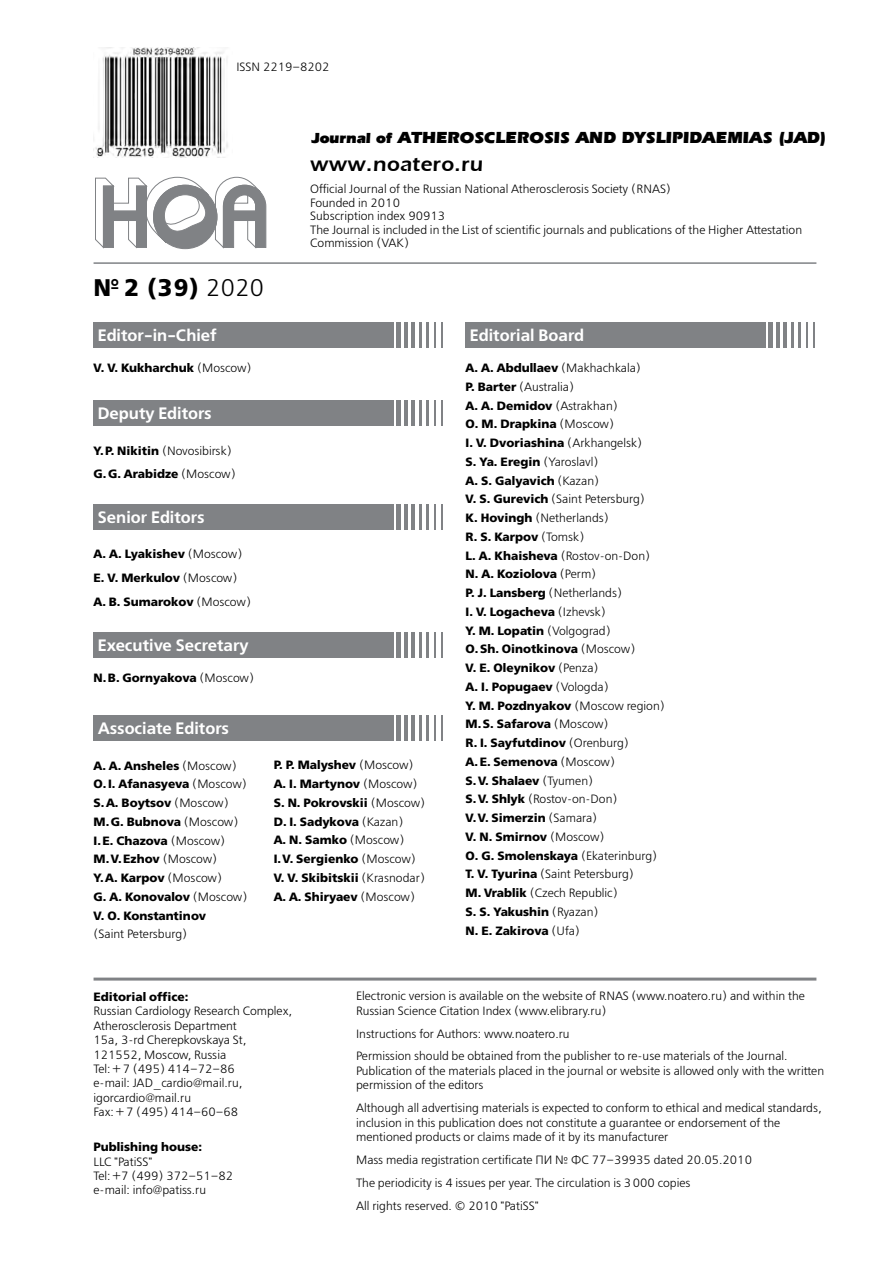
<style>
.page{position:relative;width:893px;height:1263px;background:#fff}
.page>*{position:absolute;margin:0;border:0;box-sizing:border-box;transform-origin:0 0}
.t1{font:24px "Free Set Bold C";color:#000}
.t2{font:600 21px "Everest";letter-spacing:.02em;color:#000}
.t3{font:16.5px "Free Set Demi C";color:#fff}
.t4{font:900 16.5px "Everest";letter-spacing:-.01em;color:#000}
.t5{font:12px/14.4px "Free Set Light C";color:#000}
.t6{font:12px/18.8px "Free Set Bold C";color:#000}
.s1{font-family:"Free Set C"}
.s2{font-size:15px}
.s3{font-family:"Free Set Light C"}
.s4{font-family:"Free Set Bold C"}
</style>
<div class="page">
<svg style="left:95px;top:177px;width:171px;height:73px"></svg>
<svg style="left:814px;top:322px;width:1px;height:26px"></svg>
<hr style="left:806px;top:322px;width:2px;height:26px;background:#808285">
<hr style="left:799px;top:322px;width:2px;height:26px;background:#808285">
<hr style="left:791px;top:322px;width:3px;height:26px;background:#808285">
<hr style="left:784px;top:322px;width:3px;height:26px;background:#808285">
<hr style="left:776px;top:322px;width:4px;height:26px;background:#808285">
<hr style="left:769px;top:322px;width:4px;height:26px;background:#808285">
<div style="left:761px;top:322px;width:5px;height:26px;background:#808285"></div>
<div style="left:466px;top:322px;width:295px;height:26px;background:#808285"></div>
<svg style="left:441px;top:322px;width:1px;height:26px"></svg>
<svg style="left:434px;top:322px;width:1px;height:26px"></svg>
<hr style="left:426px;top:322px;width:2px;height:26px;background:#808285">
<hr style="left:419px;top:322px;width:2px;height:26px;background:#808285">
<hr style="left:411px;top:322px;width:3px;height:26px;background:#808285">
<hr style="left:404px;top:322px;width:3px;height:26px;background:#808285">
<hr style="left:396px;top:322px;width:4px;height:26px;background:#808285">
<hr style="left:389px;top:322px;width:4px;height:26px;background:#808285">
<div style="left:94px;top:322px;width:295px;height:26px;background:#808285"></div>
<svg style="left:441px;top:632px;width:1px;height:25px"></svg>
<svg style="left:434px;top:632px;width:1px;height:25px"></svg>
<hr style="left:426px;top:632px;width:2px;height:25px;background:#808285">
<hr style="left:419px;top:632px;width:2px;height:25px;background:#808285">
<hr style="left:411px;top:632px;width:3px;height:25px;background:#808285">
<hr style="left:404px;top:632px;width:3px;height:25px;background:#808285">
<hr style="left:396px;top:632px;width:4px;height:25px;background:#808285">
<hr style="left:389px;top:632px;width:4px;height:25px;background:#808285">
<div style="left:94px;top:632px;width:295px;height:25px;background:#808285"></div>
<svg style="left:441px;top:400px;width:1px;height:26px"></svg>
<svg style="left:434px;top:400px;width:1px;height:26px"></svg>
<hr style="left:426px;top:400px;width:2px;height:26px;background:#808285">
<hr style="left:419px;top:400px;width:2px;height:26px;background:#808285">
<hr style="left:411px;top:400px;width:3px;height:26px;background:#808285">
<hr style="left:404px;top:400px;width:3px;height:26px;background:#808285">
<hr style="left:396px;top:400px;width:4px;height:26px;background:#808285">
<hr style="left:389px;top:400px;width:4px;height:26px;background:#808285">
<div style="left:94px;top:400px;width:295px;height:26px;background:#808285"></div>
<svg style="left:441px;top:715px;width:1px;height:26px"></svg>
<svg style="left:434px;top:715px;width:1px;height:26px"></svg>
<hr style="left:426px;top:715px;width:2px;height:26px;background:#808285">
<hr style="left:419px;top:715px;width:2px;height:26px;background:#808285">
<hr style="left:411px;top:715px;width:3px;height:26px;background:#808285">
<hr style="left:404px;top:715px;width:3px;height:26px;background:#808285">
<hr style="left:396px;top:715px;width:4px;height:26px;background:#808285">
<hr style="left:389px;top:715px;width:4px;height:26px;background:#808285">
<div style="left:94px;top:715px;width:295px;height:26px;background:#808285"></div>
<svg style="left:441px;top:504px;width:1px;height:26px"></svg>
<svg style="left:434px;top:504px;width:1px;height:26px"></svg>
<hr style="left:426px;top:504px;width:2px;height:26px;background:#808285">
<hr style="left:419px;top:504px;width:2px;height:26px;background:#808285">
<hr style="left:411px;top:504px;width:3px;height:26px;background:#808285">
<hr style="left:404px;top:504px;width:3px;height:26px;background:#808285">
<hr style="left:396px;top:504px;width:4px;height:26px;background:#808285">
<hr style="left:389px;top:504px;width:4px;height:26px;background:#808285">
<div style="left:94px;top:504px;width:295px;height:26px;background:#808285"></div>
<hr style="left:94px;top:262px;width:722px;height:2px;background:#808285">
<hr style="left:94px;top:977px;width:722px;height:3px;background:#808285">
<img style="left:95px;top:48px;width:133px;height:109px">
<p class="t5" style="left:236px;top:61px;width:95px">ISSN 2219–8202</p>
<h1 class="t1" style="left:94px;top:274px;width:172px">№ 2 (39) <span class="s1">2020</span></h1>
<h3 class="t4" style="left:311px;top:129px;width:516px"><span class="s2">Journal of</span> ATHEROSCLEROSIS AND DYSLIPIDAEMIAS (JAD)</h3>
<p class="t5" style="left:310px;top:183px;width:493px;line-height:13.5px">Official Journal of the Russian National Atherosclerosis Society (RNAS)<br>Founded in 2010<br>Subscription index 90913<br>The Journal is included in the List of scientific journals and publications of the Higher Attestation Commission (VAK)</p>
<h2 class="t2" style="left:310px;top:153px;width:174px">www.noatero.ru</h2>
<h3 class="t3" style="left:98px;top:326px;width:121px">Editor-in-Chief</h3>
<p class="t6" style="left:94px;top:359px;width:160px">V. V. Kukharchuk <span class="s3">(Moscow)</span></p>
<h3 class="t3" style="left:98px;top:404px;width:115px">Deputy Editors</h3>
<p class="t5" style="left:94px;top:444px;width:140px"><span class="s4">Y. P. Nikitin</span> (Novosibirsk)</p>
<p class="t6" style="left:94px;top:464px;width:144px">G. G. Arabidze <span class="s3">(Moscow)</span></p>
<h3 class="t3" style="left:98px;top:508px;width:108px">Senior Editors</h3>
<p class="t6" style="left:94px;top:542px;width:159px;line-height:23.5px">A. А. Lyakishev <span class="s3">(Moscow)<br></span>E. V. Merkulov <span class="s3">(Moscow)<br></span>A. B. Sumarokov <span class="s3">(Moscow)</span></p>
<h3 class="t3" style="left:98px;top:636px;width:152px">Executive Secretary</h3>
<p class="t6" style="left:94px;top:668px;width:162px">N. B. Gornyakova <span class="s3">(Moscow)</span></p>
<h3 class="t3" style="left:98px;top:719px;width:133px">Associate Editors</h3>
<p class="t6" style="left:94px;top:756px;width:155px">A. A. Ansheles <span class="s3">(Moscow)<br></span>O. I. Afanasyeva <span class="s3">(Moscow)<br></span>S. A. Boytsov <span class="s3">(Moscow)<br></span>M. G. Bubnova <span class="s3">(Moscow)<br></span>I. E. Chazova <span class="s3">(Moscow)<br></span>M. V. Ezhov <span class="s3">(Moscow)<br></span>Y. A. Karpov <span class="s3">(Moscow)<br></span>G. A. Konovalov <span class="s3">(Moscow)<br></span>V. O. Konstantinov</p>
<p class="t5" style="left:94px;top:927px;width:95px">(Saint Petersburg)</p>
<p class="t6" style="left:274px;top:756px;width:153px">P. P. Malyshev <span class="s3">(Moscow)<br></span>A. I. Martynov <span class="s3">(Moscow)<br></span>S. N. Pokrovskii <span class="s3">(Moscow)<br></span>D. I. Sadykova <span class="s3">(Kazan)<br></span>A. N. Samko <span class="s3">(Moscow)<br></span>I. V. Sergienko <span class="s3">(Moscow)<br></span>V. V. Skibitskii <span class="s3">(Krasnodar)<br></span>A. A. Shiryaev <span class="s3">(Moscow)</span></p>
<h3 class="t3" style="left:470px;top:326px;width:116px">Editorial Board</h3>
<p class="t6" style="left:466px;top:359px;width:177px">A. A. Abdullaev <span class="s3">(Makhachkala)</span></p>
<p class="t5" style="left:466px;top:380px;width:110px"><span class="s4">P. Barter</span> (Australia)</p>
<p class="t6" style="left:466px;top:396px;width:178px">A. A. Demidov <span class="s3">(Astrakhan)<br></span>O. M. Drapkina <span class="s3">(Moscow)<br></span>I. V. Dvoriashina <span class="s3">(Arkhangelsk)<br></span>S. Ya. Eregin <span class="s3">(Yaroslavl)<br></span>A. S. Galyavich <span class="s3">(Kazan)</span></p>
<p class="t5" style="left:466px;top:490px;width:181px;line-height:18.8px"><span class="s4">V. S. Gurevich</span> (Saint Petersburg)<br><span class="s4">K. Hovingh</span> (Netherlands)</p>
<p class="t6" style="left:466px;top:527px;width:120px">R. S. Karpov <span class="s3">(Tomsk)</span></p>
<p class="t5" style="left:466px;top:549px;width:186px"><span class="s4">L. A. Khaisheva</span> (Rostov-on-Don)</p>
<p class="t6" style="left:466px;top:565px;width:132px">N. A. Koziolova <span class="s3">(Perm)</span></p>
<p class="t5" style="left:466px;top:586px;width:158px"><span class="s4">P. J. Lansberg</span> (Netherlands)</p>
<p class="t6" style="left:466px;top:602px;width:201px">I. V. Logacheva <span class="s3">(Izhevsk)<br></span>Y. M. Lopatin <span class="s3">(Volgograd)<br></span>O. Sh. Oinotkinova <span class="s3">(Moscow)<br></span>V. E. Oleynikov <span class="s3">(Penza)<br></span>A. I. Popugaev <span class="s3">(Vologda)<br></span>Y. M. Pozdnyakov <span class="s3">(Moscow region)<br></span>M. S. Safarova <span class="s3">(Moscow)<br></span>R. I. Sayfutdinov <span class="s3">(Orenburg)<br></span>A. E. Semenova <span class="s3">(Moscow)<br></span>S. V. Shalaev <span class="s3">(Tyumen)</span></p>
<p class="t5" style="left:466px;top:792px;width:153px"><span class="s4">S. V. Shlyk</span> (Rostov-on-Don)</p>
<p class="t6" style="left:466px;top:808px;width:193px">V. V. Simerzin <span class="s3">(Samara)<br></span>V. N. Smirnov <span class="s3">(Moscow)<br></span>O. G. Smolenskaya <span class="s3">(Ekaterinburg)</span></p>
<p class="t5" style="left:466px;top:865px;width:170px;line-height:18.8px"><span class="s4">T. V. Tyurina</span> (Saint Petersburg)<br><span class="s4">M. Vrablik</span> (Czech Republic)</p>
<p class="t6" style="left:466px;top:902px;width:135px">S. S. Yakushin <span class="s3">(Ryazan)<br></span>N. E. Zakirova <span class="s3">(Ufa)</span></p>
<p class="t6" style="left:94px;top:987px;width:96px">Editorial office:</p>
<p class="t5" style="left:94px;top:1004px;width:200px">Russian Cardiology Research Complex,<br>Atherosclerosis Department<br>15a, 3-rd Cherepkovskaya St,<br>121552, Moscow, Russia<br>Tel:+7 (495) 414–72–86<br>e-mail: JAD_cardio@mail.ru, igorcardio@mail.ru<br>Fax:+7 (495) 414–60–68</p>
<p class="t6" style="left:94px;top:1137px;width:110px">Publishing house:</p>
<p class="t5" style="left:94px;top:1155px;width:141px">LLC "PatiSS"<br>Tel:+7 (499) 372–51–82 e-mail: info@patiss.ru</p>
<p class="t5" style="left:356px;top:989px;width:450px">Electronic version is available on the website of RNAS (www.noatero.ru) and within the<br>Russian Science Citation Index (www.elibrary.ru)</p>
<p class="t5" style="left:356px;top:1022px;width:433px;line-height:23px">Instructions for Authors: www.noatero.ru<br>Permission should be obtained from the publisher to re-use materials of the Journal.</p>
<p class="t5" style="left:356px;top:1064px;width:469px">Publication of the materials placed in the journal or website is allowed only with the written permission of the editors</p>
<p class="t5" style="left:356px;top:1101px;width:467px">Although all advertising materials is expected to conform to ethical and medical standards, inclusion in this publication does not constitute a guarantee or endorsement of the mentioned products or claims made of it by its manufacturer</p>
<p class="t5" style="left:356px;top:1149px;width:397px;line-height:23px">Mass media registration certificate ПИ № ФС 77–39935 dated 20.05.2010<br>The periodicity is 4 issues per year. The circulation is 3000 copies<br>All rights reserved. © 2010 "PatiSS"</p>
</div>
